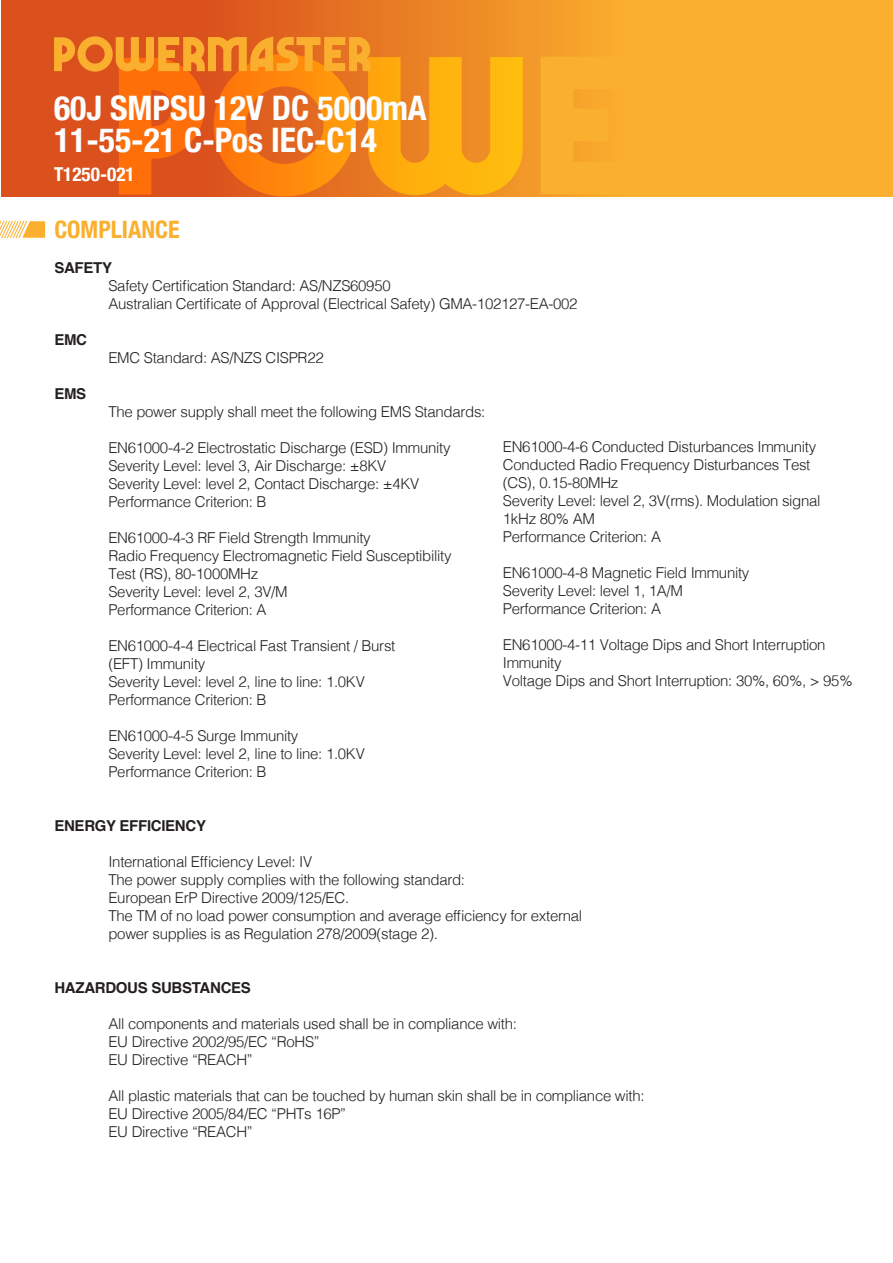
<style>
.page{position:relative;width:893px;height:1263px;background:#fff}
.page>*{position:absolute;margin:0;border:0;box-sizing:border-box;transform-origin:0 0}
.t1{font:700 condensed 33.75px/32.4px "Helvetica Neue";color:#fbfdfe}
.t2{font:700 condensed 24px "Helvetica Neue";color:#fbaf2e}
.t3{font:700 condensed 19.2px "Helvetica Neue";color:#fff}
.t4{font:300 15px/18px "Helvetica";letter-spacing:-.02em;color:#231f20}
.t5{font:700 15px "Helvetica";letter-spacing:-.02em;color:#231f20}
</style>
<div class="page">
<svg style="left:1px;top:0;width:892px;height:196px;background:#ec8526"></svg>
<svg style="left:54px;top:36px;width:469px;height:160px;background:#f08118"></svg>
<svg style="left:0;top:220px;width:45px;height:19px"></svg>
<div style="left:642px;top:57px;width:87px;height:138px;background:#fbaf2e"></div>
<div style="left:541px;top:57px;width:85px;height:137px;background:#fbaf2e"></div>
<div style="left:741px;top:57px;width:152px;height:138px;background:#fbaf2e"></div>
<p class="t1" style="left:54px;top:89px;width:374px">60J SMPSU 12V DC 5000mA<br>11-55-21 C-Pos IEC-C14</p>
<p class="t3" style="left:54px;top:158px;width:82px">T1250-021</p>
<p class="t2" style="left:54px;top:210px;width:127px">COMPLIANCE</p>
<p class="t5" style="left:54px;top:256px;width:59px">SAFETY</p>
<p class="t4" style="left:108px;top:276px;width:284px">Safety Certification Standard: AS/NZS60950</p>
<p class="t4" style="left:108px;top:294px;width:471px">Australian Certificate of Approval (Electrical Safety) GMA-102127-EA-002</p>
<p class="t5" style="left:54px;top:328px;width:34px">EMC</p>
<p class="t4" style="left:108px;top:348px;width:217px">EMC Standard: AS/NZS CISPR22</p>
<p class="t5" style="left:54px;top:382px;width:33px">EMS</p>
<p class="t4" style="left:108px;top:402px;width:378px">The power supply shall meet the following EMS Standards:</p>
<p class="t4" style="left:108px;top:438px;width:344px">EN61000-4-2 Electrostatic Discharge (ESD) Immunity</p>
<p class="t4" style="left:108px;top:456px;width:279px">Severity Level: level 3, Air Discharge: ±8KV</p>
<p class="t4" style="left:108px;top:474px;width:312px">Severity Level: level 2, Contact Discharge: ±4KV</p>
<p class="t4" style="left:108px;top:492px;width:160px">Performance Criterion: B</p>
<p class="t4" style="left:108px;top:528px;width:264px">EN61000-4-3 RF Field Strength Immunity</p>
<p class="t4" style="left:108px;top:546px;width:345px">Radio Frequency Electromagnetic Field Susceptibility<br>Test (RS), 80-1000MHz</p>
<p class="t4" style="left:108px;top:582px;width:181px">Severity Level: level 2, 3V/M</p>
<p class="t4" style="left:108px;top:600px;width:160px">Performance Criterion: A</p>
<p class="t4" style="left:108px;top:636px;width:288px">EN61000-4-4 Electrical Fast Transient / Burst (EFT) Immunity</p>
<p class="t4" style="left:108px;top:672px;width:258px">Severity Level: level 2, line to line: 1.0KV</p>
<p class="t4" style="left:108px;top:690px;width:160px">Performance Criterion: B</p>
<p class="t4" style="left:108px;top:726px;width:192px">EN61000-4-5 Surge Immunity</p>
<p class="t4" style="left:108px;top:744px;width:258px">Severity Level: level 2, line to line: 1.0KV</p>
<p class="t4" style="left:108px;top:762px;width:160px">Performance Criterion: B</p>
<p class="t4" style="left:503px;top:436px;width:315px">EN61000-4-6 Conducted Disturbances Immunity</p>
<p class="t4" style="left:503px;top:454px;width:309px">Conducted Radio Frequency Disturbances Test (CS), 0.15-80MHz</p>
<p class="t4" style="left:503px;top:490px;width:319px">Severity Level: level 2, 3V(rms). Modulation signal</p>
<p class="t4" style="left:503px;top:508px;width:94px">1kHz 80% AM</p>
<p class="t4" style="left:503px;top:526px;width:160px">Performance Criterion: A</p>
<p class="t4" style="left:503px;top:562px;width:248px">EN61000-4-8 Magnetic Field Immunity</p>
<p class="t4" style="left:503px;top:580px;width:181px">Severity Level: level 1, 1A/M</p>
<p class="t4" style="left:503px;top:598px;width:160px">Performance Criterion: A</p>
<p class="t4" style="left:503px;top:634px;width:324px">EN61000-4-11 Voltage Dips and Short Interruption</p>
<p class="t4" style="left:503px;top:652px;width:60px">Immunity</p>
<p class="t4" style="left:503px;top:670px;width:351px">Voltage Dips and Short Interruption: 30%, 60%, &gt; 95%</p>
<p class="t5" style="left:54px;top:814px;width:153px">ENERGY EFFICIENCY</p>
<p class="t4" style="left:108px;top:852px;width:205px">International Efficiency Level: IV</p>
<p class="t4" style="left:108px;top:870px;width:358px">The power supply complies with the following standard:</p>
<p class="t4" style="left:108px;top:888px;width:242px">European ErP Directive 2009/125/EC.</p>
<p class="t4" style="left:108px;top:906px;width:475px">The TM of no load power consumption and average efficiency for external</p>
<p class="t4" style="left:108px;top:924px;width:331px">power supplies is as Regulation 278/2009(stage 2).</p>
<p class="t5" style="left:54px;top:976px;width:198px">HAZARDOUS SUBSTANCES</p>
<p class="t4" style="left:108px;top:1014px;width:410px">All components and materials used shall be in compliance with:</p>
<p class="t4" style="left:108px;top:1032px;width:213px">EU Directive 2002/95/EC “RoHS”</p>
<p class="t4" style="left:108px;top:1050px;width:146px">EU Directive “REACH”</p>
<p class="t4" style="left:108px;top:1086px;width:538px">All plastic materials that can be touched by human skin shall be in compliance with:</p>
<p class="t4" style="left:108px;top:1104px;width:239px">EU Directive 2005/84/EC “PHTs 16P”</p>
<p class="t4" style="left:108px;top:1122px;width:146px">EU Directive “REACH”</p>
</div>
